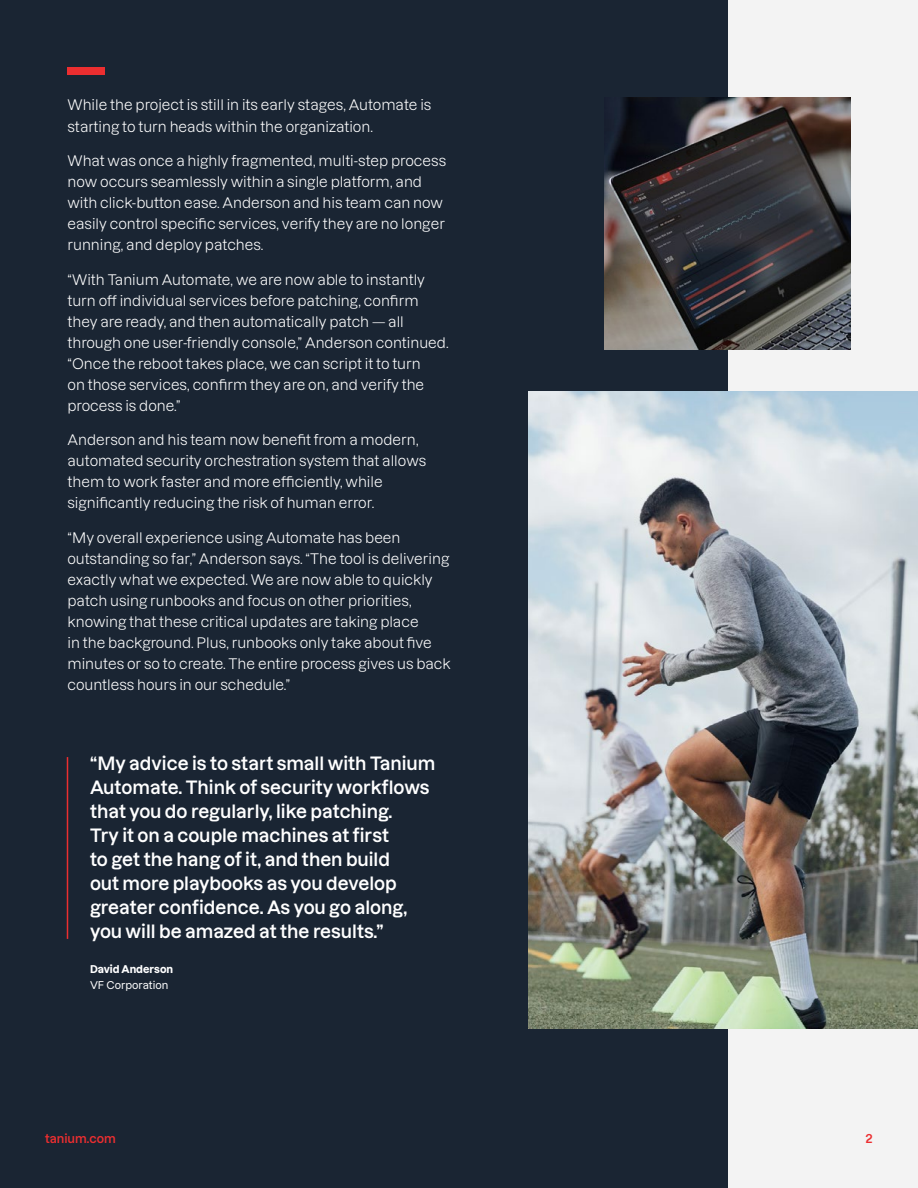
<style>
.page{position:relative;width:918px;height:1188px;background:#f3f3f3}
.page>*{position:absolute;margin:0;border:0;box-sizing:border-box;transform-origin:0 0}
.t1{font:600 18px/24px "Dazzed";color:#fff}
.t2{font:14.25px/21px "Dazzed";color:#fff}
.t3{font:600 12px "Dazzed";color:#ec2e30}
.t4{font:700 10.5px "Dazzed";color:#fff}
.t5{font:500 10.5px "Dazzed";color:#fff}
</style>
<div class="page">
<div style="left:0;top:0;width:728px;height:1188px;background:#1a2533"></div>
<img style="left:604px;top:98px;width:246px;height:252px">
<img style="left:528px;top:392px;width:390px;height:637px">
<div style="left:68px;top:68px;width:37px;height:7px;background:#ec2e30"></div>
<hr style="left:67px;top:757px;width:1px;height:182px;background:#ec2e30">
<p class="t2" style="left:68px;top:93px;width:365px">While the project is still in its early stages, Automate is starting to turn heads within the organization.</p>
<p class="t2" style="left:68px;top:149px;width:380px">What was once a highly fragmented, multi-step process now occurs seamlessly within a single platform, and with click-button ease. Anderson and his team can now easily control specific services, verify they are no longer running, and deploy patches.</p>
<p class="t2" style="left:68px;top:267px;width:383px">“With Tanium Automate, we are now able to instantly turn off individual services before patching, confirm they are ready, and then automatically patch — all through one user-friendly console,” Anderson continued. “Once the reboot takes place, we can script it to turn<br>on those services, confirm they are on, and verify the process is done.”</p>
<p class="t2" style="left:68px;top:428px;width:360px">Anderson and his team now benefit from a modern, automated security orchestration system that allows them to work faster and more efficiently, while significantly reducing the risk of human error.</p>
<p class="t2" style="left:68px;top:525px;width:385px">“My overall experience using Automate has been outstanding so far,” Anderson says. “The tool is delivering exactly what we expected. We are now able to quickly patch using runbooks and focus on other priorities, knowing that these critical updates are taking place<br>in the background. Plus, runbooks only take about five minutes or so to create. The entire process gives us back countless hours in our schedule.”</p>
<p class="t1" style="left:90px;top:750px;width:347px">“My advice is to start small with Tanium Automate. Think of security workflows that you do regularly, like patching.<br>Try it on a couple machines at first<br>to get the hang of it, and then build<br>out more playbooks as you develop greater confidence. As you go along, you will be amazed at the results.”</p>
<p class="t4" style="left:90px;top:961px;width:85px">David Anderson</p>
<p class="t5" style="left:90px;top:977px;width:80px">VF Corporation</p>
<p class="t3" style="left:45px;top:1129px;width:72px">tanium.com</p>
<p class="t3" style="left:866px;top:1129px;width:9px">2</p>
</div>
